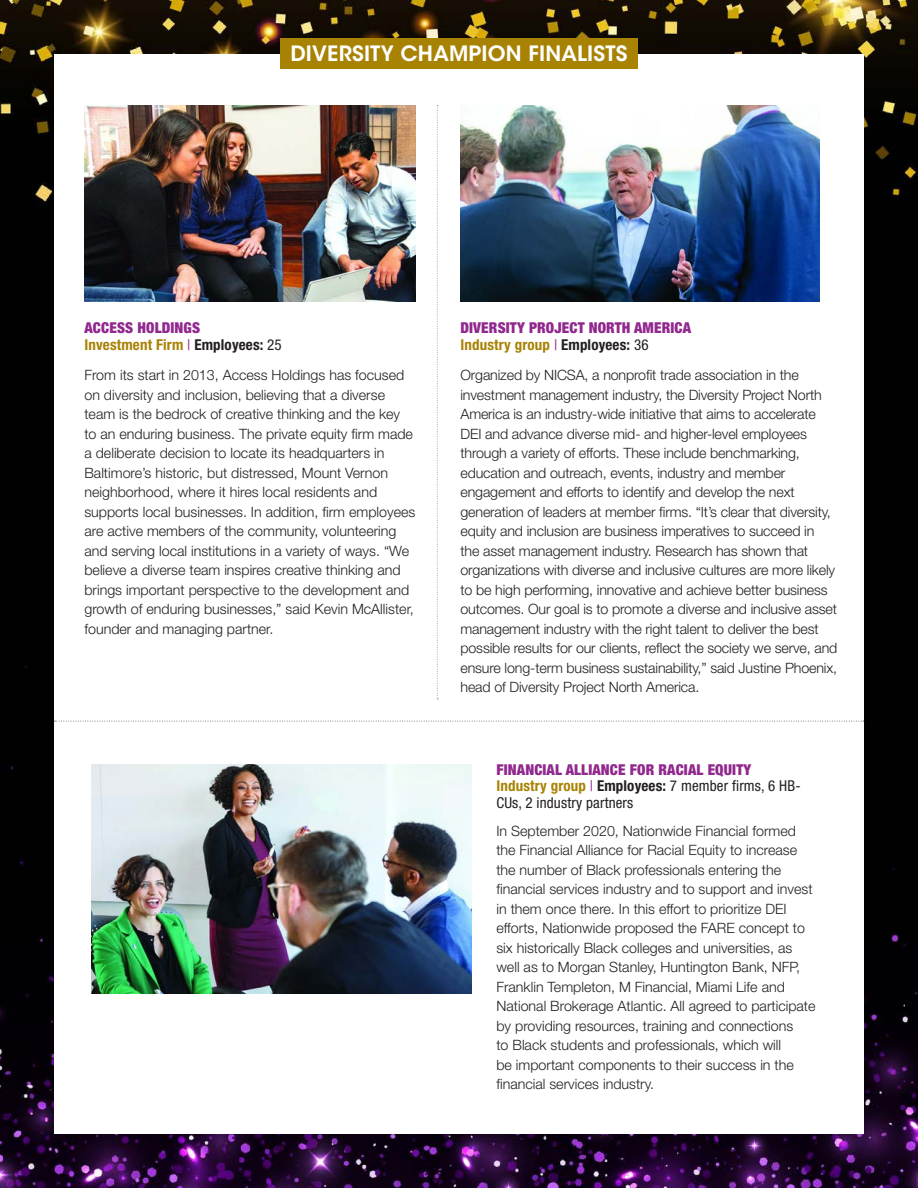
<style>
.page{position:relative;width:918px;height:1188px;background:#fff}
.page>*{position:absolute;margin:0;border:0;box-sizing:border-box;transform-origin:0 0}
.t1{font:600 21px "ITC Avant Garde Std";letter-spacing:.01em;color:#fff}
.t2{font:900 condensed 15px "Helvetica Neue LT Std";letter-spacing:.01em;color:#91288e}
.t3{font:condensed 15px/16.5px "Helvetica Neue LT Std";letter-spacing:.01em;color:#231f20}
.t4{font:700 condensed 15px "Helvetica Neue LT Std";letter-spacing:.01em;color:#a88203}
.text_format{font:300 14.25px/19.5px "Helvetica Neue LT Std";color:#231f20}
.s1{font-weight:400;color:#91288e}
.s2{color:#231f20}
.s3{font-weight:400;color:#231f20}
.s4{font-weight:700;color:#a88203}
.s5{color:#91288e}
.s6{font-weight:700}
</style>
<div class="page">
<img style="left:0;top:0;width:918px;height:1188px">
<div style="left:54px;top:54px;width:810px;height:1080px;background:#fff"></div>
<img style="left:84px;top:105px;width:331px;height:196px">
<img style="left:92px;top:764px;width:380px;height:230px">
<img style="left:460px;top:105px;width:360px;height:196px">
<svg style="left:437px;top:105px;width:1px;height:595px"></svg>
<svg style="left:54px;top:721px;width:810px;height:1px"></svg>
<div style="left:280px;top:38px;width:358px;height:30px;background:#a88203"></div>
<p class="t1" style="left:290px;top:40px;width:339px">DIVERSITY CHAMPION FINALISTS</p>
<p class="t2" style="left:84px;top:319px;width:117px">ACCESS HOLDINGS</p>
<p class="t4" style="left:84px;top:336px;width:199px">Investment Firm <span class="s1">|</span> <span class="s2">Employees:</span> <span class="s3">25</span></p>
<p class="text_format" style="left:84px;top:365px;width:332px">From its start in 2013, Access Holdings has focused on diversity and inclusion, believing that a diverse team is the bedrock of creative thinking and the key to an enduring business. The private equity firm made a deliberate decision to locate its headquarters in Baltimore’s historic, but distressed, Mount Vernon neighborhood, where it hires local residents and supports local businesses. In addition, firm employees are active members of the community, volunteering and serving local institutions in a variety of ways. “We believe a diverse team inspires creative thinking and brings important perspective to the development and growth of enduring businesses,” said Kevin McAllister, founder and managing partner.</p>
<p class="text_format" style="left:461px;top:365px;width:378px">Organized by NICSA, a nonprofit trade association in the investment management industry, the Diversity Project North America is an industry-wide initiative that aims to accelerate DEI and advance diverse mid- and higher-level employees through a variety of efforts. These include benchmarking, education and outreach, events, industry and member engagement and efforts to identify and develop the next generation of leaders at member firms. “It’s clear that diversity, equity and inclusion are business imperatives to succeed in<br>the asset management industry. Research has shown that organizations with diverse and inclusive cultures are more likely to be high performing, innovative and achieve better business outcomes. Our goal is to promote a diverse and inclusive asset management industry with the right talent to deliver the best possible results for our clients, reflect the society we serve, and ensure long-term business sustainability,” said Justine Phoenix, head of Diversity Project North America.</p>
<p class="t2" style="left:460px;top:319px;width:232px">DIVERSITY PROJECT NORTH AMERICA</p>
<p class="t4" style="left:460px;top:336px;width:190px">Industry group <span class="s1">|</span> <span class="s2">Employees:</span> <span class="s3">36</span></p>
<p class="t2" style="left:496px;top:760px;width:256px">FINANCIAL ALLIANCE FOR RACIAL EQUITY</p>
<p class="t3" style="left:496px;top:778px;width:306px"><span class="s4">Industry group</span> <span class="s5">|</span> <span class="s6">Employees:</span> 7 member firms, 6 HB-<br>CUs, 2 industry partners</p>
<p class="text_format" style="left:496px;top:821px;width:321px">In September 2020, Nationwide Financial formed the Financial Alliance for Racial Equity to increase the number of Black professionals entering the financial services industry and to support and invest in them once there. In this effort to prioritize DEI efforts, Nationwide proposed the FARE concept to six historically Black colleges and universities, as well as to Morgan Stanley, Huntington Bank, NFP, Franklin Templeton, M Financial, Miami Life and National Brokerage Atlantic. All agreed to participate by providing resources, training and connections<br>to Black students and professionals, which will<br>be important components to their success in the financial services industry.</p>
</div>
